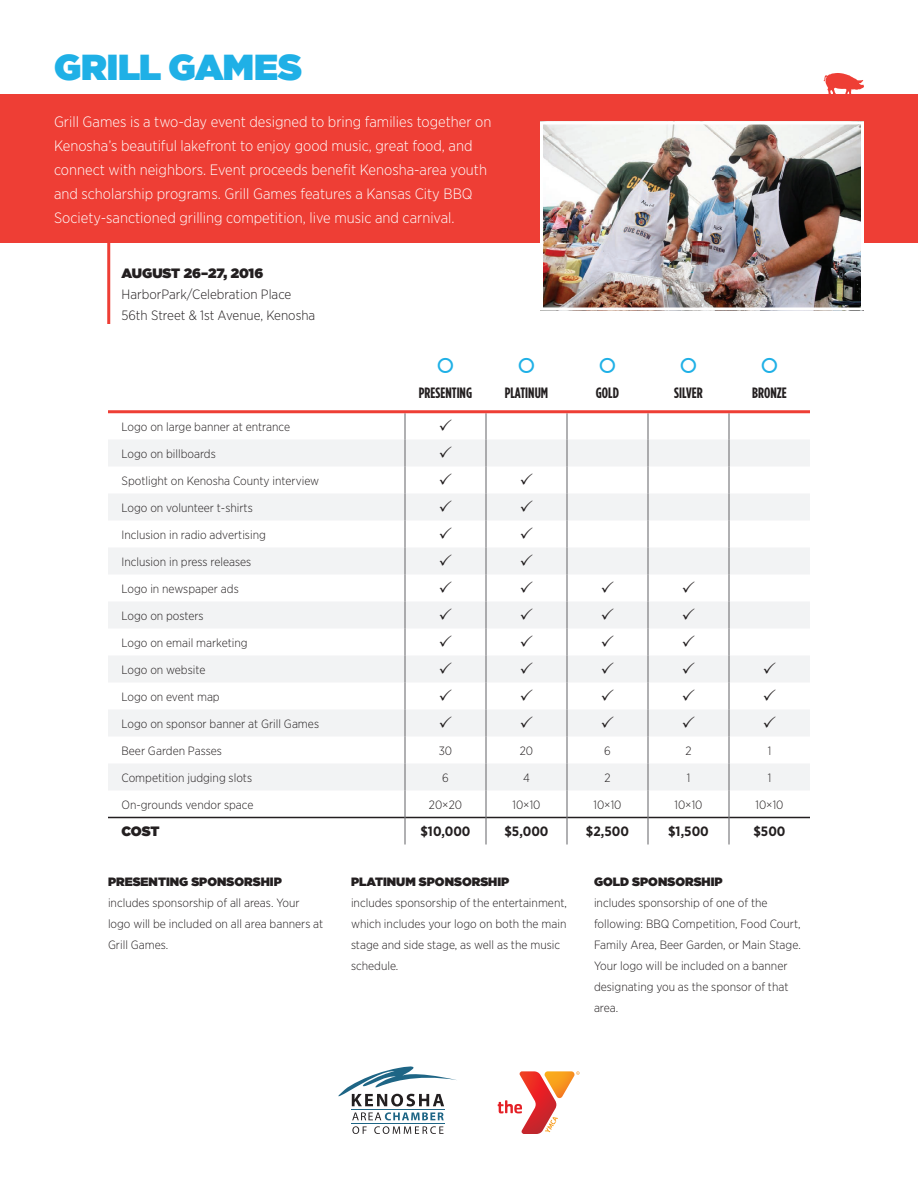
<style>
.page{position:relative;width:918px;height:1188px;background:#fff}
.page>*{position:absolute;margin:0;border:0;box-sizing:border-box;transform-origin:0 0}
.t1{font:900 36px "Gotham";letter-spacing:-.005em;color:#1fb0e6}
.t2{font:300 15px/24px "Gotham Narrow";color:#fff}
.t3{font:700 15px "Gotham Condensed";color:#231f20}
.t4{font:300 13.5px/21px "Gotham Narrow";color:#231f20}
.t5{font:700 13.5px "Gotham Narrow";color:#231f20}
.t6{font:900 13.5px "Gotham";letter-spacing:-.005em;color:#231f20}
.t7{font:300 12px/21px "Gotham Narrow";color:#231f20}
.t8{font:900 12px "Gotham";color:#231f20}
</style>
<div class="page">
<div style="left:0;top:94px;width:918px;height:149px;background:#ee3e35"></div>
<img style="left:544px;top:126px;width:316px;height:180px">
<div style="left:540px;top:122px;width:324px;height:188px;border:3px solid #fff"></div>
<svg style="left:108px;top:440px;width:702px;height:350px;fill:#f2f3f4"></svg>
<hr style="left:108px;top:817px;width:297px;height:1px;background:#231f20">
<hr style="left:405px;top:817px;width:81px;height:1px;background:#231f20">
<hr style="left:486px;top:817px;width:81px;height:1px;background:#231f20">
<hr style="left:567px;top:817px;width:81px;height:1px;background:#231f20">
<hr style="left:648px;top:817px;width:81px;height:1px;background:#231f20">
<hr style="left:729px;top:817px;width:81px;height:1px;background:#231f20">
<svg style="left:405px;top:413px;width:1px;height:431px"></svg>
<svg style="left:486px;top:413px;width:1px;height:431px"></svg>
<svg style="left:567px;top:413px;width:1px;height:431px"></svg>
<svg style="left:648px;top:413px;width:1px;height:431px"></svg>
<svg style="left:729px;top:413px;width:1px;height:431px"></svg>
<hr style="left:108px;top:410px;width:297px;height:3px;background:#ee3e35">
<hr style="left:405px;top:410px;width:81px;height:3px;background:#ee3e35">
<hr style="left:486px;top:410px;width:81px;height:3px;background:#ee3e35">
<hr style="left:567px;top:410px;width:81px;height:3px;background:#ee3e35">
<hr style="left:648px;top:410px;width:81px;height:3px;background:#ee3e35">
<hr style="left:729px;top:410px;width:81px;height:3px;background:#ee3e35">
<hr style="left:107px;top:243px;width:3px;height:81px;background:#ee3e35">
<svg style="left:823px;top:73px;width:41px;height:21px"></svg>
<svg style="left:338px;top:1066px;width:118px;height:40px"></svg>
<svg style="left:352px;top:1126px;width:15px;height:8px"></svg>
<svg style="left:374px;top:1126px;width:70px;height:8px"></svg>
<svg style="left:352px;top:1112px;width:92px;height:8px"></svg>
<hr style="left:351px;top:1109px;width:93px;height:1px;background:#1e6585">
<hr style="left:351px;top:1123px;width:93px;height:1px;background:#1e6585">
<svg style="left:498px;top:1071px;width:82px;height:63px"></svg>
<svg style="left:440px;top:446px;width:12px;height:12px"></svg>
<svg style="left:440px;top:473px;width:12px;height:12px"></svg>
<svg style="left:521px;top:473px;width:12px;height:12px"></svg>
<svg style="left:440px;top:500px;width:12px;height:12px"></svg>
<svg style="left:521px;top:500px;width:12px;height:12px"></svg>
<svg style="left:440px;top:527px;width:12px;height:12px"></svg>
<svg style="left:521px;top:527px;width:12px;height:12px"></svg>
<svg style="left:440px;top:554px;width:12px;height:12px"></svg>
<svg style="left:521px;top:554px;width:12px;height:12px"></svg>
<svg style="left:440px;top:581px;width:12px;height:12px"></svg>
<svg style="left:521px;top:581px;width:12px;height:12px"></svg>
<svg style="left:602px;top:581px;width:12px;height:12px"></svg>
<svg style="left:683px;top:581px;width:12px;height:12px"></svg>
<svg style="left:440px;top:608px;width:12px;height:12px"></svg>
<svg style="left:521px;top:608px;width:12px;height:12px"></svg>
<svg style="left:602px;top:608px;width:12px;height:12px"></svg>
<svg style="left:683px;top:608px;width:12px;height:12px"></svg>
<svg style="left:440px;top:635px;width:12px;height:12px"></svg>
<svg style="left:521px;top:635px;width:12px;height:12px"></svg>
<svg style="left:602px;top:635px;width:12px;height:12px"></svg>
<svg style="left:683px;top:635px;width:12px;height:12px"></svg>
<svg style="left:440px;top:662px;width:12px;height:12px"></svg>
<svg style="left:521px;top:662px;width:12px;height:12px"></svg>
<svg style="left:602px;top:662px;width:12px;height:12px"></svg>
<svg style="left:683px;top:662px;width:12px;height:12px"></svg>
<svg style="left:764px;top:662px;width:12px;height:12px"></svg>
<svg style="left:440px;top:689px;width:12px;height:12px"></svg>
<svg style="left:521px;top:689px;width:12px;height:12px"></svg>
<svg style="left:602px;top:689px;width:12px;height:12px"></svg>
<svg style="left:683px;top:689px;width:12px;height:12px"></svg>
<svg style="left:764px;top:689px;width:12px;height:12px"></svg>
<svg style="left:440px;top:716px;width:12px;height:12px"></svg>
<svg style="left:521px;top:716px;width:12px;height:12px"></svg>
<svg style="left:602px;top:716px;width:12px;height:12px"></svg>
<svg style="left:683px;top:716px;width:12px;height:12px"></svg>
<svg style="left:764px;top:716px;width:12px;height:12px"></svg>
<h1 class="t1" style="left:54px;top:47px;width:250px">GRILL GAMES</h1>
<p class="t2" style="left:54px;top:109px;width:439px">Grill Games is a two-day event designed to bring families together on Kenosha’s beautiful lakefront to enjoy good music, great food, and connect with neighbors. Event proceeds benefit Kenosha-area youth and scholarship programs. Grill Games features a Kansas City BBQ Society-sanctioned grilling competition, live music and carnival.</p>
<p class="t6" style="left:122px;top:265px;width:143px">AUGUST 26–27, 2016</p>
<p class="t4" style="left:122px;top:283px;width:195px">HarborPark/Celebration Place<br>56th Street &amp; 1st Avenue, Kenosha</p>
<p class="t3" style="left:419px;top:384px;width:55px">PRESENTING</p>
<p class="t3" style="left:505px;top:384px;width:45px">PLATINUM</p>
<p class="t3" style="left:596px;top:384px;width:25px">GOLD</p>
<p class="t3" style="left:674px;top:384px;width:30px">SILVER</p>
<p class="t3" style="left:752px;top:384px;width:36px">BRONZE</p>
<p class="t7" style="left:122px;top:416px;width:170px">Logo on large banner at entrance</p>
<p class="t7" style="left:122px;top:443px;width:96px">Logo on billboards</p>
<p class="t7" style="left:122px;top:470px;width:199px">Spotlight on Kenosha County interview</p>
<p class="t7" style="left:122px;top:497px;width:133px">Logo on volunteer t-shirts</p>
<p class="t7" style="left:122px;top:524px;width:146px">Inclusion in radio advertising</p>
<p class="t7" style="left:122px;top:551px;width:131px">Inclusion in press releases</p>
<p class="t7" style="left:122px;top:578px;width:119px">Logo in newspaper ads</p>
<p class="t7" style="left:122px;top:605px;width:84px">Logo on posters</p>
<p class="t7" style="left:122px;top:632px;width:128px">Logo on email marketing</p>
<p class="t7" style="left:122px;top:659px;width:85px">Logo on website</p>
<p class="t7" style="left:122px;top:686px;width:100px">Logo on event map</p>
<p class="t7" style="left:122px;top:713px;width:199px">Logo on sponsor banner at Grill Games</p>
<p class="t7" style="left:122px;top:740px;width:102px">Beer Garden Passes</p>
<p class="t7" style="left:439px;top:740px;width:15px">30</p>
<p class="t7" style="left:520px;top:740px;width:15px">20</p>
<p class="t7" style="left:604px;top:740px;width:8px">6</p>
<p class="t7" style="left:685px;top:740px;width:8px">2</p>
<p class="t7" style="left:768px;top:740px;width:5px">1</p>
<p class="t7" style="left:122px;top:767px;width:132px">Competition judging slots</p>
<p class="t7" style="left:442px;top:767px;width:8px">6</p>
<p class="t7" style="left:523px;top:767px;width:8px">4</p>
<p class="t7" style="left:604px;top:767px;width:8px">2</p>
<p class="t7" style="left:687px;top:767px;width:5px">1</p>
<p class="t7" style="left:768px;top:767px;width:5px">1</p>
<p class="t7" style="left:122px;top:794px;width:134px">On-grounds vendor space</p>
<p class="t7" style="left:429px;top:794px;width:35px">20×20</p>
<p class="t7" style="left:512px;top:794px;width:30px">10×10</p>
<p class="t7" style="left:593px;top:794px;width:30px">10×10</p>
<p class="t7" style="left:674px;top:794px;width:30px">10×10</p>
<p class="t7" style="left:755px;top:794px;width:30px">10×10</p>
<p class="t6" style="left:122px;top:823px;width:40px">COST</p>
<p class="t5" style="left:420px;top:823px;width:52px">$10,000</p>
<p class="t5" style="left:504px;top:823px;width:46px">$5,000</p>
<p class="t5" style="left:586px;top:823px;width:45px">$2,500</p>
<p class="t5" style="left:668px;top:823px;width:42px">$1,500</p>
<p class="t5" style="left:753px;top:823px;width:34px">$500</p>
<p class="t8" style="left:108px;top:875px;width:175px">PRESENTING SPONSORSHIP</p>
<p class="t7" style="left:108px;top:892px;width:217px">includes sponsorship of all areas. Your logo will be included on all area banners at<br>Grill Games.</p>
<p class="t8" style="left:351px;top:875px;width:160px">PLATINUM SPONSORSHIP</p>
<p class="t7" style="left:351px;top:892px;width:217px">includes sponsorship of the entertainment, which includes your logo on both the main stage and side stage, as well as the music schedule.</p>
<p class="t8" style="left:594px;top:875px;width:130px">GOLD SPONSORSHIP</p>
<p class="t7" style="left:594px;top:892px;width:208px">includes sponsorship of one of the following: BBQ Competition, Food Court,<br>Family Area, Beer Garden, or Main Stage.<br>Your logo will be included on a banner designating you as the sponsor of that area.</p>
</div>
